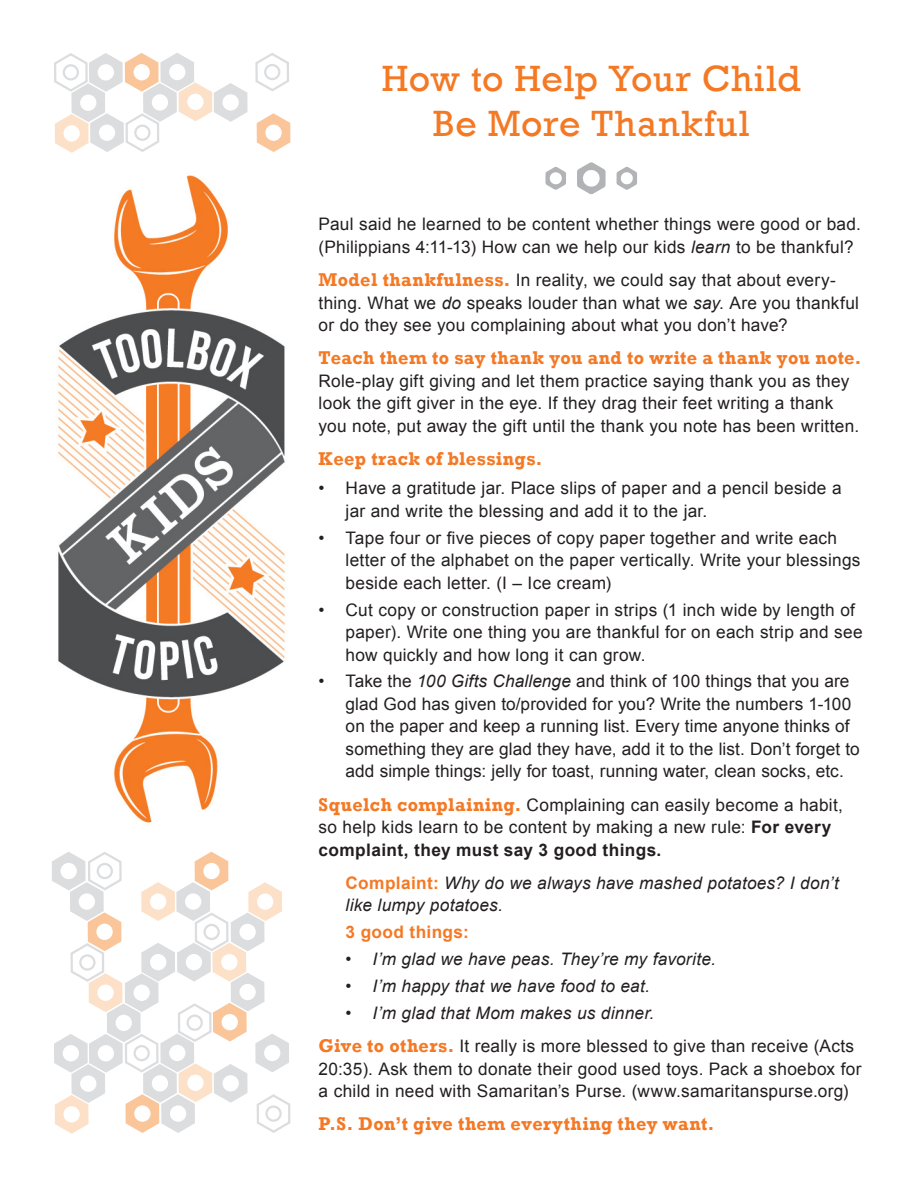
<style>
.page{position:relative;width:918px;height:1188px;background:#fff}
.page>*{position:absolute;margin:0;border:0;box-sizing:border-box;transform-origin:0 0}
.t1{font:37.5px/45px "Rockwell";letter-spacing:.02em;color:#f47925;text-align:center}
.TBX_Main_Text{font:700 18.9px "Rockwell";letter-spacing:.025em;color:#f47925;scale:.95 1}
.TBX_Main_Text-2{font:17.25px/22.5px "Arial";letter-spacing:.015em;color:#231f20}
.TBX_Main_Text-3{font:italic 17.25px/22.5px "Arial";letter-spacing:.015em;color:#231f20}
.TBX_Main_Text-4{font:700 17.25px "Arial";letter-spacing:.025em;color:#f47925}
.s1{font-style:italic}
.s2{font-family:"Rockwell";font-weight:700;font-size:18.9px;color:#f47925}
.s3{font-weight:700}
.s4{font-weight:700;font-style:normal;color:#f47925}
</style>
<div class="page">
<img style="left:58px;top:172px;width:227px;height:651px">
<svg style="left:257px;top:113px;width:33px;height:39px"></svg>
<svg style="left:54px;top:53px;width:194px;height:100px"></svg>
<svg style="left:255px;top:53px;width:34px;height:39px"></svg>
<svg style="left:52px;top:851px;width:239px;height:283px"></svg>
<svg style="left:577px;top:162px;width:29px;height:32px"></svg>
<svg style="left:617px;top:167px;width:20px;height:23px"></svg>
<svg style="left:546px;top:167px;width:20px;height:23px"></svg>
<p class="t1" style="left:382px;top:56px;width:420px">How to Help Your Child<br>Be More Thankful</p>
<p class="TBX_Main_Text-2" style="left:319px;top:213px;width:544px">Paul said he learned to be content whether things were good or bad. (Philippians 4:11-13) How can we help our kids <span class="s1">learn</span> to be thankful?</p>
<p class="TBX_Main_Text-2" style="left:319px;top:269px;width:542px"><span class="s2">Model thankfulness.</span> In reality, we could say that about every&shy;thing. What we <span class="s1">do</span> speaks louder than what we <span class="s1">say</span>. Are you thankful or do they see you complaining about what you don’t have?</p>
<p class="TBX_Main_Text" style="left:319px;top:347px;width:573px">Teach them to say thank you and to write a thank you note.</p>
<p class="TBX_Main_Text-2" style="left:319px;top:370px;width:542px">Role-play gift giving and let them practice saying thank you as they look the gift giver in the eye. If they drag their feet writing a thank you note, put away the gift until the thank you note has been written.</p>
<p class="TBX_Main_Text" style="left:319px;top:447px;width:237px">Keep track of blessings.</p>
<p class="TBX_Main_Text-2" style="left:346px;top:477px;width:498px;text-indent:-27px">• Have a gratitude jar. Place slips of paper and a pencil beside a jar and write the blessing and add it to the jar.</p>
<p class="TBX_Main_Text-2" style="left:346px;top:527px;width:516px;text-indent:-27px">• Tape four or five pieces of copy paper together and write each letter of the alphabet on the paper vertically. Write your blessings beside each letter. (I – Ice cream)</p>
<p class="TBX_Main_Text-2" style="left:346px;top:598px;width:518px;text-indent:-27px">• Cut copy or construction paper in strips (1 inch wide by length of paper). Write one thing you are thankful for on each strip and see how quickly and how long it can grow.</p>
<p class="TBX_Main_Text-2" style="left:346px;top:670px;width:516px;text-indent:-27px">• Take the <span class="s1">100 Gifts Challenge</span> and think of 100 things that you are glad God has given to/provided for you? Write the numbers 1-100 on the paper and keep a running list. Every time anyone thinks of something they are glad they have, add it to the list. Don’t forget to add simple things: jelly for toast, running water, clean socks, etc.</p>
<p class="TBX_Main_Text-2" style="left:319px;top:794px;width:526px"><span class="s2">Squelch complaining.</span> Complaining can easily become a habit, so help kids learn to be content by making a new rule: <span class="s3">For every complaint, they must say 3 good things.</span></p>
<p class="TBX_Main_Text-3" style="left:346px;top:872px;width:495px"><span class="s4">Complaint:</span> Why do we always have mashed potatoes? I don’t like lumpy potatoes.</p>
<p class="TBX_Main_Text-4" style="left:346px;top:921px;width:125px">3 good things:</p>
<p class="TBX_Main_Text-3" style="left:346px;top:948px;width:372px">• I’m glad we have peas. They’re my favorite.</p>
<p class="TBX_Main_Text-3" style="left:346px;top:975px;width:306px">• I’m happy that we have food to eat.</p>
<p class="TBX_Main_Text-3" style="left:346px;top:1002px;width:310px">• I’m glad that Mom makes us dinner.</p>
<p class="TBX_Main_Text-2" style="left:319px;top:1035px;width:544px"><span class="s2">Give to others.</span> It really is more blessed to give than receive (Acts<br>20:35). Ask them to donate their good used toys. Pack a shoebox for a child in need with Samaritan’s Purse. (www.samaritanspurse.org)</p>
<p class="TBX_Main_Text" style="left:319px;top:1113px;width:418px">P.S. Don’t give them everything they want.</p>
</div>
